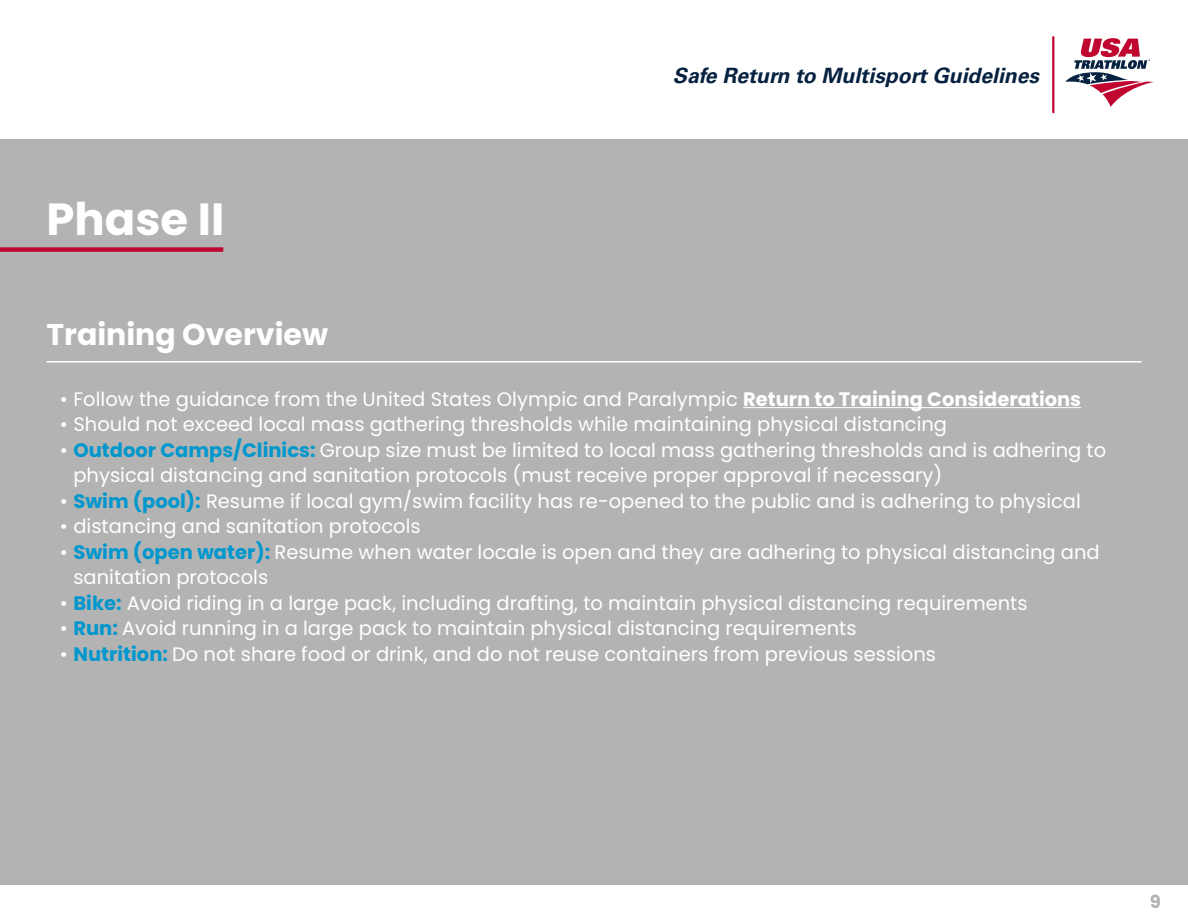
<style>
.page{position:relative;width:1188px;height:918px;background:#fff}
.page>*{position:absolute;margin:0;border:0;box-sizing:border-box;transform-origin:0 0}
.t1{font:700 45px "Poppins";color:#fff}
.t2{font:700 30px "Poppins";color:#fff}
.t3{font:italic 700 21.15px "Univers";color:#072241}
.t4{font:19.5px/25.5px "Poppins";color:#fff}
.t5{font:700 18px "Poppins";color:#b3b3b3}
.s1{font-weight:700}
.s2{font-weight:700;color:#0097ce}
</style>
<div class="page">
<svg style="left:1065px;top:38px;width:89px;height:69px"></svg>
<hr style="left:1052px;top:37px;width:2px;height:75px;background:#c00630">
<div style="left:0;top:139px;width:1188px;height:746px;background:#b3b3b3"></div>
<hr style="left:46px;top:361px;width:1096px;height:2px;background:#fff">
<hr style="left:743px;top:407px;width:338px;height:1px;background:#fff">
<div style="left:0;top:247px;width:223px;height:5px;background:#c00630"></div>
<h1 class="t1" style="left:46px;top:193px;width:179px">Phase II</h1>
<p class="t3" style="left:673px;top:63px;width:368px">Safe Return to Multisport Guidelines</p>
<h2 class="t2" style="left:46px;top:317px;width:283px">Training Overview</h2>
<p class="t4" style="left:60px;top:386px;width:1023px">• Follow the guidance from the United States Olympic and Paralympic <span class="s1">Return to Training Considerations</span></p>
<p class="t4" style="left:60px;top:412px;width:889px">• Should not exceed local mass gathering thresholds while maintaining physical distancing</p>
<p class="t4" style="left:73px;top:437px;width:1034px;text-indent:-13px">• <span class="s2">Outdoor Camps/Clinics:</span> Group size must be limited to local mass gathering thresholds and is adhering to physical distancing and sanitation protocols (must receive proper approval if necessary)</p>
<p class="t4" style="left:60px;top:488px;width:1023px">• <span class="s2">Swim (pool):</span> Resume if local gym/swim facility has re-opened to the public and is adhering to physical</p>
<p class="t4" style="left:60px;top:514px;width:362px">• distancing and sanitation protocols</p>
<p class="t4" style="left:73px;top:539px;width:1028px;text-indent:-13px">• <span class="s2">Swim (open water):</span> Resume when water locale is open and they are adhering to physical distancing and sanitation protocols</p>
<p class="t4" style="left:60px;top:590px;width:969px">• <span class="s2">Bike:</span> Avoid riding in a large pack, including drafting, to maintain physical distancing requirements</p>
<p class="t4" style="left:60px;top:616px;width:798px">• <span class="s2">Run:</span> Avoid running in a large pack to maintain physical distancing requirements</p>
<p class="t4" style="left:60px;top:641px;width:878px">• <span class="s2">Nutrition:</span> Do not share food or drink, and do not reuse containers from previous sessions</p>
<p class="t5" style="left:1150px;top:891px;width:13px">9</p>
</div>
